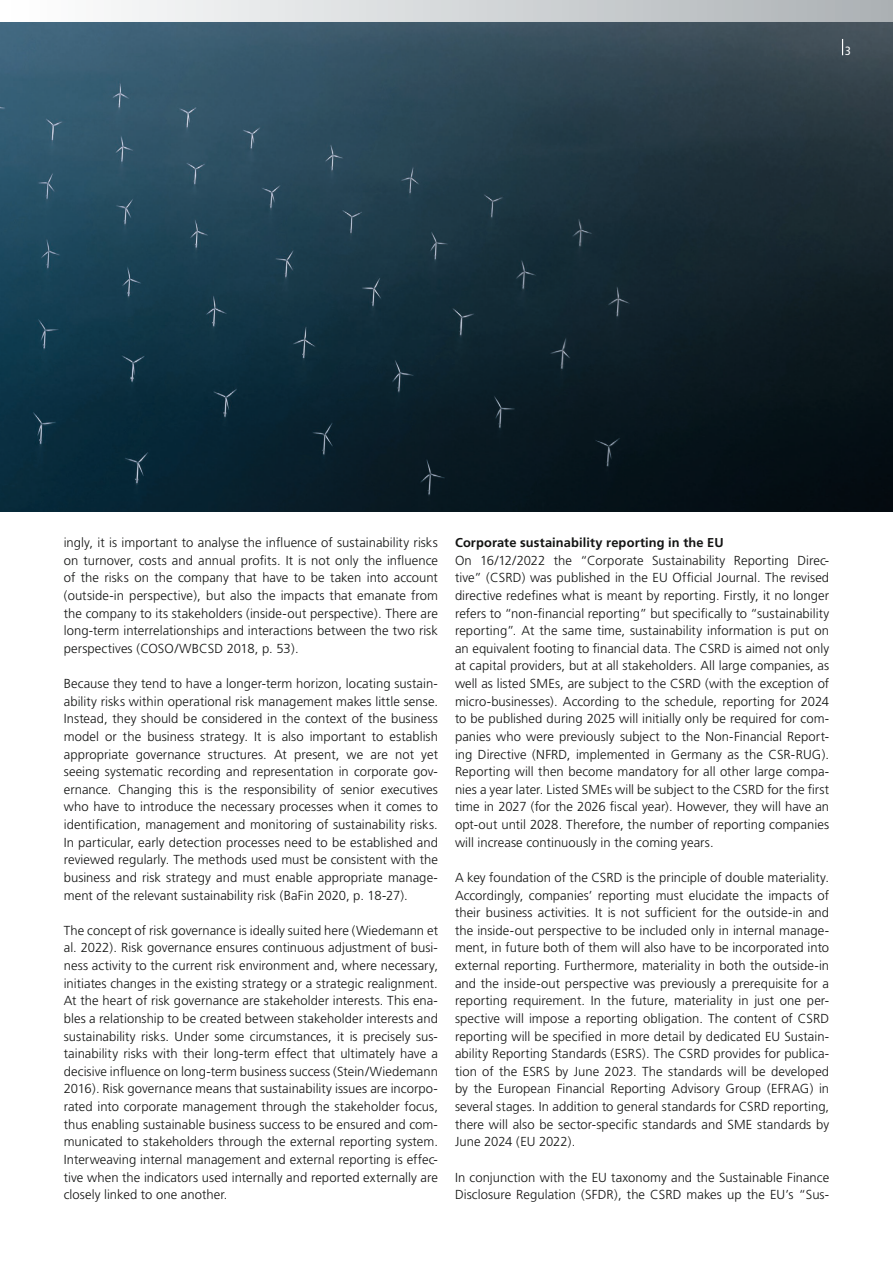
<style>
.page{position:relative;width:893px;height:1263px;background:#fff}
.page>*{position:absolute;margin:0;border:0;box-sizing:border-box;transform-origin:0 0}
.t1{font:300 13.05px/17.7px "Frutiger";letter-spacing:.005em;color:#131413;text-align:justify}
.t2{font:700 12.9px "Frutiger";letter-spacing:.01em;color:#131413}
.t3{font:condensed 12px "Frutiger";color:#fff}
</style>
<div class="page">
<img style="left:0;top:21px;width:893px;height:491px">
<div style="left:0;top:0;width:893px;height:21px;background:linear-gradient(to right,#fff,#acb1b5)"></div>
<svg style="left:842px;top:39px;width:1px;height:16px"></svg>
<p class="t3" style="left:845px;top:44px;width:7px">3</p>
<p class="t1" style="left:64px;top:534px;width:376px">ingly, it is important to analyse the influence of sustainability risks on turnover, costs and annual profits. It is not only the influence of the risks on the company that have to be taken into account (outside-in perspective), but also the impacts that emanate from the company to its stakeholders (inside-out perspective). There are long-term interrelationships and interactions between the two risk perspectives (COSO/WBCSD 2018, p. 53).</p>
<p class="t1" style="left:64px;top:675px;width:376px">Because they tend to have a longer-term horizon, locating sustain&shy;ability risks within operational risk management makes little sense.<br>Instead, they should be considered in the context of the business model or the business strategy. It is also important to establish appropriate governance structures. At present, we are not yet seeing systematic recording and representation in corporate gov&shy;ernance. Changing this is the responsibility of senior executives who have to introduce the necessary processes when it comes to identification, management and monitoring of sustainability risks.<br>In particular, early detection processes need to be established and reviewed regularly. The methods used must be consistent with the business and risk strategy and must enable appropriate manage&shy;ment of the relevant sustainability risk (BaFin 2020, p. 18-27).</p>
<p class="t1" style="left:64px;top:921px;width:376px">The concept of risk governance is ideally suited here (Wiedemann et al. 2022). Risk governance ensures continuous adjustment of busi&shy;ness activity to the current risk environment and, where necessary, initiates changes in the existing strategy or a strategic realignment.<br>At the heart of risk governance are stakeholder interests. This ena&shy;bles a relationship to be created between stakeholder interests and sustainability risks. Under some circumstances, it is precisely sus&shy;tainability risks with their long-term effect that ultimately have a decisive influence on long-term business success (Stein/Wiedemann 2016). Risk governance means that sustainability issues are incorpo&shy;rated into corporate management through the stakeholder focus, thus enabling sustainable business success to be ensured and com&shy;municated to stakeholders through the external reporting system.<br>Interweaving internal management and external reporting is effec&shy;tive when the indicators used internally and reported externally are closely linked to one another.</p>
<p class="t2" style="left:455px;top:535px;width:270px">Corporate sustainability reporting in the EU</p>
<p class="t1" style="left:455px;top:551px;width:376px">On 16/12/2022 the “Corporate Sustainability Reporting Direc&shy;tive” (CSRD) was published in the EU Official Journal. The revised directive redefines what is meant by reporting. Firstly, it no longer refers to “non-financial reporting” but specifically to “sustainability reporting”. At the same time, sustainability information is put on an equivalent footing to financial data. The CSRD is aimed not only at capital providers, but at all stakeholders. All large companies, as well as listed SMEs, are subject to the CSRD (with the exception of micro-businesses). According to the schedule, reporting for 2024 to be published during 2025 will initially only be required for com&shy;panies who were previously subject to the Non-Financial Report&shy;ing Directive (NFRD, implemented in Germany as the CSR-RUG).<br>Reporting will then become mandatory for all other large compa&shy;nies a year later. Listed SMEs will be subject to the CSRD for the first time in 2027 (for the 2026 fiscal year). However, they will have an opt-out until 2028. Therefore, the number of reporting companies will increase continuously in the coming years.</p>
<p class="t1" style="left:455px;top:868px;width:376px">A key foundation of the CSRD is the principle of double materiality.<br>Accordingly, companies’ reporting must elucidate the impacts of their business activities. It is not sufficient for the outside-in and the inside-out perspective to be included only in internal manage&shy;ment, in future both of them will also have to be incorporated into external reporting. Furthermore, materiality in both the outside-in and the inside-out perspective was previously a prerequisite for a reporting requirement. In the future, materiality in just one per&shy;spective will impose a reporting obligation. The content of CSRD reporting will be specified in more detail by dedicated EU Sustain&shy;ability Reporting Standards (ESRS). The CSRD provides for publica&shy;tion of the ESRS by June 2023. The standards will be developed by the European Financial Reporting Advisory Group (EFRAG) in several stages. In addition to general standards for CSRD reporting, there will also be sector-specific standards and SME standards by June 2024 (EU 2022).</p>
<p class="t1" style="left:455px;top:1168px;width:376px">In conjunction with the EU taxonomy and the Sustainable Finance<br>Disclosure Regulation (SFDR), the CSRD makes up the EU’s “Sus-</p>
</div>
